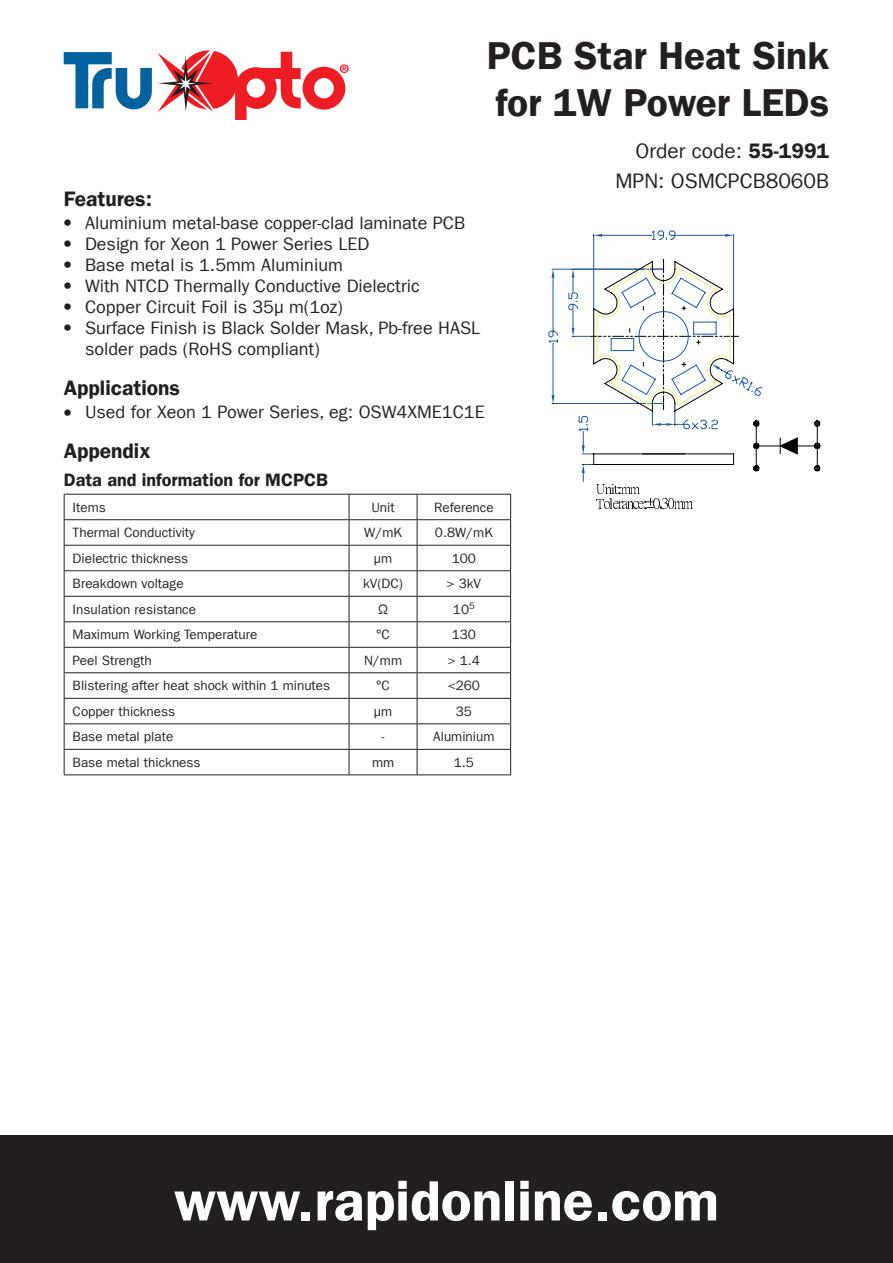
<style>
.page{position:relative;width:893px;height:1263px;background:#fff}
.page>*{position:absolute;margin:0;border:0;box-sizing:border-box;transform-origin:0 0}
.t1{font:57px "Franklin Gothic LT Com Dm";color:#fff}
.t2{font:39px/46.5px "Franklin Gothic LT Com Dm";color:#231f20}
.t3{font:21px/29.5px "Franklin Gothic LT Com";color:#231f20;text-align:right}
.t4{font:21px "Franklin Gothic LT Com Dm";color:#231f20}
.t5{font:18px/21px "Franklin Gothic LT Com";color:#231f20}
.t6{font:18px "Franklin Gothic LT Com Dm";color:#231f20}
.t7{font:13.5px "Franklin Gothic LT Com";color:#231f20}
.s1{font-family:"Franklin Gothic LT Com Dm"}
.s2{font-family:"Times";font-size:22.5px}
</style>
<div class="page">
<div style="left:0;top:1135px;width:893px;height:128px;background:#231f20"></div>
<div style="left:179px;top:50px;width:59px;height:59px;background:#ee1d23;border-radius:50%"></div>
<svg style="left:64px;top:50px;width:162px;height:62px"></svg>
<svg style="left:235px;top:52px;width:114px;height:67px"></svg>
<hr style="left:552px;top:269px;width:111px;height:1px;background:#1e56a6">
<hr style="left:552px;top:403px;width:111px;height:1px;background:#1e56a6">
<hr style="left:553px;top:278px;width:1px;height:53px;background:#1e56a6">
<hr style="left:553px;top:343px;width:1px;height:52px;background:#1e56a6">
<svg style="left:552px;top:269px;width:2px;height:9px"></svg>
<svg style="left:552px;top:395px;width:2px;height:9px"></svg>
<svg style="left:548px;top:331px;width:9px;height:12px"></svg>
<hr style="left:733px;top:234px;width:1px;height:74px;background:#1e56a6">
<hr style="left:593px;top:234px;width:1px;height:74px;background:#1e56a6">
<hr style="left:675px;top:235px;width:50px;height:1px;background:#1e56a6">
<hr style="left:602px;top:235px;width:50px;height:1px;background:#1e56a6">
<svg style="left:725px;top:234px;width:9px;height:3px"></svg>
<svg style="left:594px;top:234px;width:8px;height:3px"></svg>
<svg style="left:652px;top:231px;width:23px;height:9px"></svg>
<hr style="left:756px;top:446px;width:61px;height:1px;background:#000001">
<svg style="left:569px;top:259px;width:193px;height:249px"></svg>
<svg style="left:814px;top:421px;width:6px;height:51px"></svg>
<svg style="left:780px;top:438px;width:17px;height:16px"></svg>
<hr style="left:64px;top:494px;width:285px;height:1px;background:#231f20">
<hr style="left:349px;top:494px;width:68px;height:1px;background:#231f20">
<hr style="left:64px;top:519px;width:285px;height:1px;background:#231f20">
<hr style="left:349px;top:519px;width:68px;height:1px;background:#231f20">
<hr style="left:64px;top:545px;width:285px;height:1px;background:#231f20">
<hr style="left:349px;top:545px;width:68px;height:1px;background:#231f20">
<hr style="left:417px;top:545px;width:94px;height:1px;background:#231f20">
<hr style="left:64px;top:570px;width:285px;height:1px;background:#231f20">
<hr style="left:349px;top:570px;width:68px;height:1px;background:#231f20">
<hr style="left:417px;top:570px;width:94px;height:1px;background:#231f20">
<hr style="left:64px;top:596px;width:285px;height:1px;background:#231f20">
<hr style="left:349px;top:596px;width:68px;height:1px;background:#231f20">
<hr style="left:417px;top:596px;width:94px;height:1px;background:#231f20">
<hr style="left:64px;top:621px;width:285px;height:1px;background:#231f20">
<hr style="left:349px;top:621px;width:68px;height:1px;background:#231f20">
<hr style="left:417px;top:621px;width:94px;height:1px;background:#231f20">
<hr style="left:64px;top:647px;width:285px;height:1px;background:#231f20">
<hr style="left:349px;top:647px;width:68px;height:1px;background:#231f20">
<hr style="left:417px;top:647px;width:94px;height:1px;background:#231f20">
<hr style="left:64px;top:672px;width:285px;height:1px;background:#231f20">
<hr style="left:349px;top:672px;width:68px;height:1px;background:#231f20">
<hr style="left:417px;top:672px;width:94px;height:1px;background:#231f20">
<hr style="left:64px;top:698px;width:285px;height:1px;background:#231f20">
<hr style="left:349px;top:698px;width:68px;height:1px;background:#231f20">
<hr style="left:417px;top:698px;width:94px;height:1px;background:#231f20">
<hr style="left:64px;top:723px;width:285px;height:1px;background:#231f20">
<hr style="left:349px;top:723px;width:68px;height:1px;background:#231f20">
<hr style="left:417px;top:723px;width:94px;height:1px;background:#231f20">
<hr style="left:64px;top:749px;width:285px;height:1px;background:#231f20">
<svg style="left:64px;top:495px;width:1px;height:279px"></svg>
<hr style="left:349px;top:749px;width:68px;height:1px;background:#231f20">
<svg style="left:349px;top:495px;width:1px;height:279px"></svg>
<hr style="left:417px;top:749px;width:94px;height:1px;background:#231f20">
<svg style="left:417px;top:495px;width:1px;height:279px"></svg>
<hr style="left:64px;top:774px;width:285px;height:1px;background:#231f20">
<hr style="left:349px;top:774px;width:68px;height:1px;background:#231f20">
<hr style="left:417px;top:774px;width:94px;height:1px;background:#231f20">
<hr style="left:417px;top:494px;width:94px;height:1px;background:#231f20">
<svg style="left:510px;top:495px;width:1px;height:279px"></svg>
<hr style="left:417px;top:519px;width:94px;height:1px;background:#231f20">
<h2 class="t2" style="left:487px;top:33px;width:344px">PCB Star Heat Sink for 1W Power LEDs</h2>
<h3 class="t3" style="left:615px;top:136px;width:215px">Order code: <span class="s1">55-1991<br></span>MPN: OSMCPCB8060B</h3>
<h3 class="t4" style="left:64px;top:186px;width:90px">Features:</h3>
<h3 class="t5" style="left:64px;top:212px;width:403px"><span class="s2">•</span> Aluminium metal-base copper-clad laminate PCB</h3>
<h3 class="t5" style="left:64px;top:233px;width:307px"><span class="s2">•</span> Design for Xeon 1 Power Series LED</h3>
<h3 class="t5" style="left:64px;top:254px;width:281px"><span class="s2">•</span> Base metal is 1.5mm Aluminium</h3>
<h3 class="t5" style="left:64px;top:275px;width:357px"><span class="s2">•</span> With NTCD Thermally Conductive Dielectric</h3>
<h3 class="t5" style="left:64px;top:296px;width:281px"><span class="s2">•</span> Copper Circuit Foil is 35μ m(1oz)</h3>
<h3 class="t5" style="left:85px;top:317px;width:397px;text-indent:-21px"><span class="s2">•</span> Surface Finish is Black Solder Mask, Pb-free HASL solder pads (RoHS compliant)</h3>
<h3 class="t4" style="left:64px;top:375px;width:118px">Applications</h3>
<h3 class="t5" style="left:64px;top:402px;width:422px"><span class="s2">•</span> Used for Xeon 1 Power Series, eg: OSW4XME1C1E</h3>
<h3 class="t4" style="left:64px;top:439px;width:88px">Appendix</h3>
<h3 class="t6" style="left:64px;top:469px;width:266px">Data and information for MCPCB</h3>
<p class="t7" style="left:73px;top:499px;width:35px">Items</p>
<p class="t7" style="left:371px;top:499px;width:25px">Unit</p>
<p class="t7" style="left:434px;top:499px;width:61px">Reference</p>
<p class="t7" style="left:73px;top:525px;width:124px">Thermal Conductivity</p>
<p class="t7" style="left:364px;top:525px;width:39px">W/mK</p>
<p class="t7" style="left:435px;top:525px;width:59px">0.8W/mK</p>
<p class="t7" style="left:73px;top:550px;width:117px">Dielectric thickness</p>
<p class="t7" style="left:374px;top:550px;width:20px">μm</p>
<p class="t7" style="left:452px;top:550px;width:26px">100</p>
<p class="t7" style="left:73px;top:576px;width:112px">Breakdown voltage</p>
<p class="t7" style="left:363px;top:576px;width:41px">kV(DC)</p>
<p class="t7" style="left:447px;top:576px;width:36px">&gt; 3kV</p>
<p class="t7" style="left:73px;top:601px;width:125px">Insulation resistance</p>
<p class="t7" style="left:378px;top:601px;width:12px">Ω</p>
<p class="t7" style="left:453px;top:601px;width:23px">10<sup>5</sup></p>
<p class="t7" style="left:73px;top:627px;width:186px">Maximum Working Temperature</p>
<p class="t7" style="left:376px;top:627px;width:15px">°C</p>
<p class="t7" style="left:452px;top:627px;width:26px">130</p>
<p class="t7" style="left:73px;top:652px;width:81px">Peel Strength</p>
<p class="t7" style="left:364px;top:652px;width:40px">N/mm</p>
<p class="t7" style="left:448px;top:652px;width:34px">&gt; 1.4</p>
<p class="t7" style="left:73px;top:678px;width:259px">Blistering after heat shock within 1 minutes</p>
<p class="t7" style="left:376px;top:678px;width:15px">°C</p>
<p class="t7" style="left:448px;top:678px;width:34px">&lt;260</p>
<p class="t7" style="left:73px;top:703px;width:104px">Copper thickness</p>
<p class="t7" style="left:374px;top:703px;width:20px">μm</p>
<p class="t7" style="left:456px;top:703px;width:18px">35</p>
<p class="t7" style="left:73px;top:729px;width:102px">Base metal plate</p>
<p class="t7" style="left:382px;top:729px;width:4px">-</p>
<p class="t7" style="left:433px;top:729px;width:63px">Aluminium</p>
<p class="t7" style="left:73px;top:754px;width:129px">Base metal thickness</p>
<p class="t7" style="left:372px;top:754px;width:24px">mm</p>
<p class="t7" style="left:454px;top:754px;width:22px">1.5</p>
<h1 class="t1" style="left:174px;top:1167px;width:546px">www.rapidonline.com</h1>
</div>
